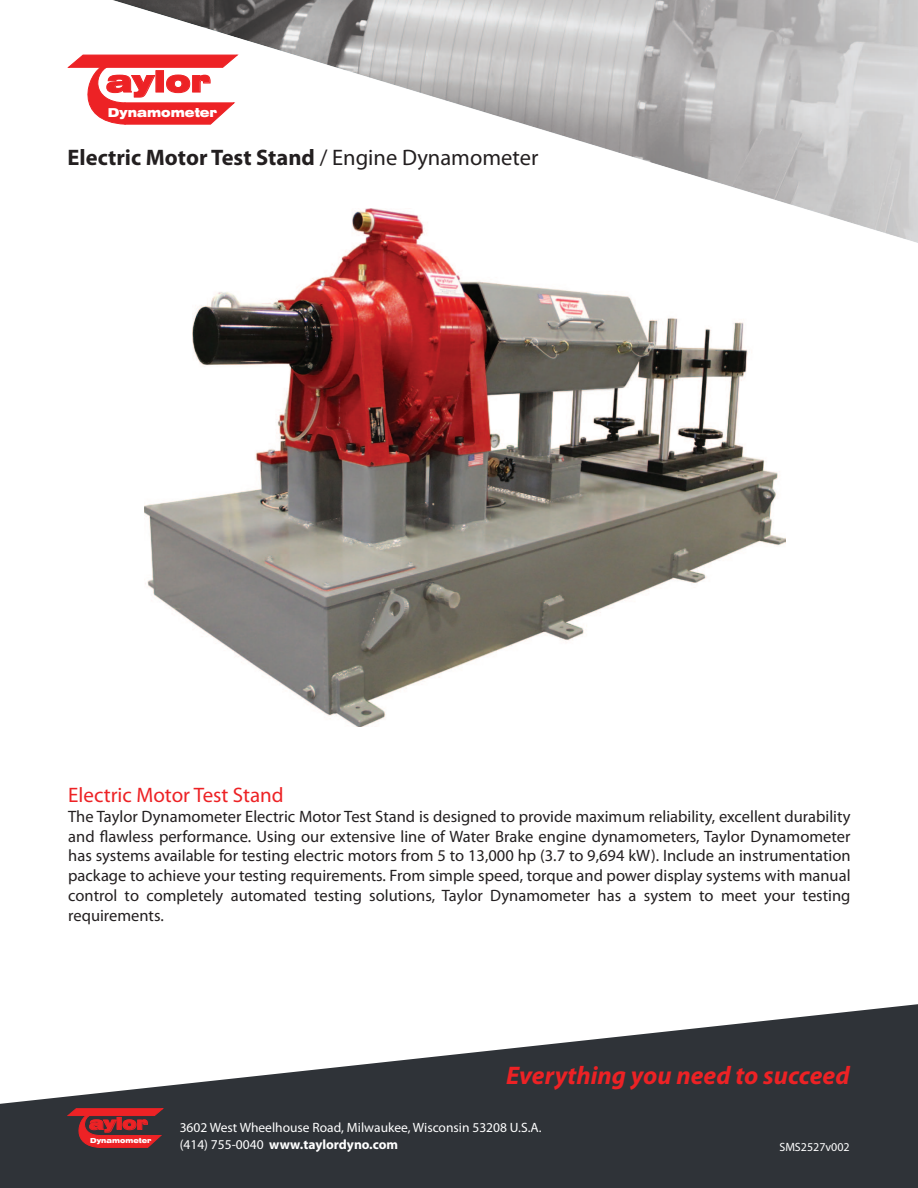
<style>
.page{position:relative;width:918px;height:1188px;background:#fff}
.page>*{position:absolute;margin:0;border:0;box-sizing:border-box;transform-origin:0 0}
.t1{font:900 expanded 29.4px "Swiss 721 BT";color:#ed2225}
.t2{font:italic 700 25.5px "Myriad Pro";color:#ed2225}
.t3{font:700 22.5px "Myriad Pro";color:#231f20}
.t4{font:21px "Myriad Pro";color:#ed2225}
.t5{font:16.5px/19.8px "Myriad Pro";color:#231f20;text-align:justify}
.t6{font:900 expanded 16.5px "Swiss 721 BT";color:#ed2225}
.t7{font:13.5px/16.5px "Myriad Pro";color:#fff}
.t8{font:900 expanded 12.3px "Swiss 721 BT";color:#fff;scale:.91 1}
.t9{font:12px "Myriad Pro";color:#fff}
.t10{font:900 expanded 6.9px "Swiss 721 BT";color:#fff;scale:.91 1}
.s1{font-weight:400}
.s2{font-weight:700}
</style>
<div class="page">
<img style="left:145px;top:256px;width:641px;height:470px">
<img style="left:67px;top:0;width:851px;height:256px">
<svg style="left:0;top:1004px;width:918px;height:184px;fill:#2f3338"></svg>
<svg style="left:68px;top:1108px;width:95px;height:40px;background:#92292d"></svg>
<h1 class="t1" style="left:106px;top:64px;width:106px">aylor</h1>
<p class="t8" style="left:108px;top:105px;width:122px">Dynamometer</p>
<h3 class="t3" style="left:68px;top:142px;width:472px">Electric Motor Test Stand <span class="s1">/ Engine Dynamometer</span></h3>
<p class="t4" style="left:68px;top:782px;width:217px">Electric Motor Test Stand</p>
<p class="t5" style="left:68px;top:806px;width:784px">The Taylor Dynamometer Electric Motor Test Stand is designed to provide maximum reliability, excellent durability and flawless performance. Using our extensive line of Water Brake engine dynamometers, Taylor Dynamometer has systems available for testing electric motors from 5 to 13,000 hp (3.7 to 9,694 kW). Include an instrumentation package to achieve your testing requirements. From simple speed, torque and power display systems with manual control to completely automated testing solutions, Taylor Dynamometer has a system to meet your testing requirements.</p>
<p class="t6" style="left:89px;top:1114px;width:60px">aylor</p>
<p class="t10" style="left:90px;top:1136px;width:69px">Dynamometer</p>
<h2 class="t2" style="left:506px;top:1059px;width:345px">Everything you need to succeed</h2>
<p class="t7" style="left:180px;top:1119px;width:363px">3602 West Wheelhouse Road, Milwaukee, Wisconsin 53208 U.S.A. (414) 755-0040 <span class="s2">www.taylordyno.com</span></p>
<p class="t9" style="left:779px;top:1140px;width:72px">SMS2527v002</p>
</div>
